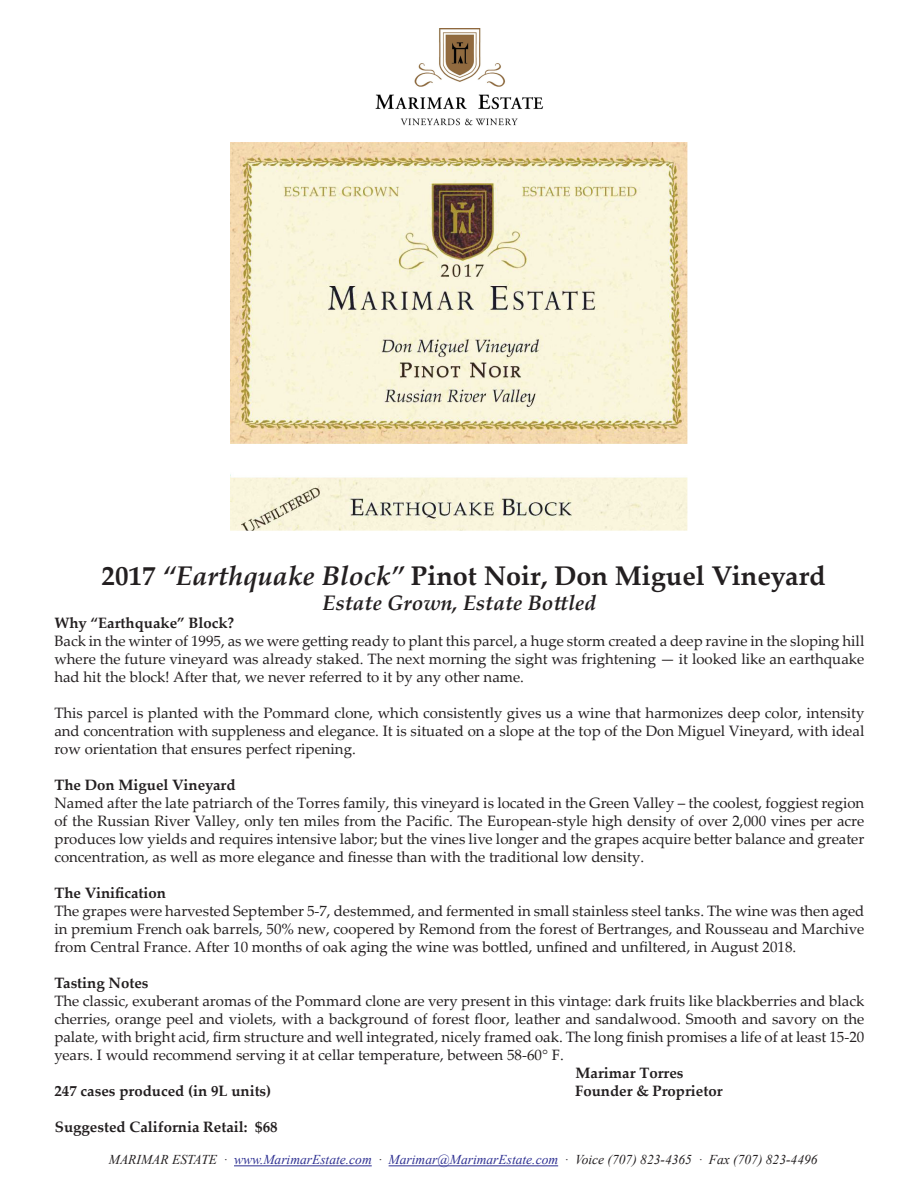
<style>
.page{position:relative;width:918px;height:1188px;background:#fff}
.page>*{position:absolute;margin:0;border:0;box-sizing:border-box;transform-origin:0 0}
.t1{font:700 27px "Palatino Linotype";color:#231f20}
.t2{font:italic 700 21px "Palatino Linotype";color:#231f20}
.t3{font:15px/18px "Palatino Linotype";color:#231f20;text-align:justify}
.t4{font:700 15px "Palatino Linotype";color:#231f20}
.t5{font:italic 13.5px "Times New Roman";color:#231f20}
.s1{font-style:italic}
.s2{color:#2e3092}
</style>
<div class="page">
<hr style="left:234px;top:1166px;width:138px;height:1px;background:#2e3092">
<hr style="left:389px;top:1166px;width:169px;height:1px;background:#2e3092">
<img style="left:375px;top:29px;width:168px;height:97px">
<img style="left:231px;top:142px;width:456px;height:389px">
<div style="left:221px;top:444px;width:472px;height:28px;background:#fff"></div>
<div style="left:687px;top:141px;width:147px;height:393px;background:#fff;border:2px solid #fff"></div>
<div style="left:229px;top:132px;width:472px;height:10px;background:#fff"></div>
<div style="left:223px;top:531px;width:472px;height:24px;background:#fff"></div>
<p class="t1" style="left:102px;top:556px;width:726px">2017 <span class="s1">“Earthquake Block”</span> Pinot Noir, Don Miguel Vineyard</p>
<p class="t2" style="left:323px;top:588px;width:275px">Estate Grown, Estate Bottled</p>
<p class="t4" style="left:54px;top:612px;width:181px">Why “Earthquake” Block?</p>
<p class="t3" style="left:54px;top:631px;width:811px">Back in the winter of 1995, as we were getting ready to plant this parcel, a huge storm created a deep ravine in the sloping hill where the future vineyard was already staked. The next morning the sight was frightening — it looked like an earthquake had hit the block! After that, we never referred to it by any other name.</p>
<p class="t3" style="left:54px;top:703px;width:811px">This parcel is planted with the Pommard clone, which consistently gives us a wine that harmonizes deep color, intensity and concentration with suppleness and elegance. It is situated on a slope at the top of the Don Miguel Vineyard, with ideal row orientation that ensures perfect ripening.</p>
<p class="t4" style="left:54px;top:774px;width:183px">The Don Miguel Vineyard</p>
<p class="t3" style="left:54px;top:793px;width:812px">Named after the late patriarch of the Torres family, this vineyard is located in the Green Valley – the coolest, foggiest region of the Russian River Valley, only ten miles from the Pacific. The European-style high density of over 2,000 vines per acre produces low yields and requires intensive labor; but the vines live longer and the grapes acquire better balance and greater concentration, as well as more elegance and finesse than with the traditional low density.</p>
<p class="t4" style="left:54px;top:882px;width:113px">The Vinification</p>
<p class="t3" style="left:54px;top:901px;width:812px">The grapes were harvested September 5-7, destemmed, and fermented in small stainless steel tanks. The wine was then aged in premium French oak barrels, 50% new, coopered by Remond from the forest of Bertranges, and Rousseau and Marchive from Central France. After 10 months of oak aging the wine was bottled, unfined and unfiltered, in August 2018.</p>
<p class="t4" style="left:54px;top:972px;width:96px">Tasting Notes</p>
<p class="t3" style="left:54px;top:991px;width:812px">The classic, exuberant aromas of the Pommard clone are very present in this vintage: dark fruits like blackberries and black cherries, orange peel and violets, with a background of forest floor, leather and sandalwood. Smooth and savory on the palate, with bright acid, firm structure and well integrated, nicely framed oak. The long finish promises a life of at least 15-20 years. I would recommend serving it at cellar temperature, between 58-60° F.</p>
<p class="t4" style="left:576px;top:1062px;width:109px">Marimar Torres</p>
<p class="t4" style="left:54px;top:1080px;width:218px">247 cases produced (in 9L units)</p>
<p class="t4" style="left:575px;top:1080px;width:149px">Founder &amp; Proprietor</p>
<p class="t4" style="left:55px;top:1116px;width:224px">Suggested California Retail: $68</p>
<p class="t5" style="left:109px;top:1151px;width:710px">MARIMAR ESTATE · <span class="s2">www.MarimarEstate.com</span> · <span class="s2">Marimar@MarimarEstate.com</span> · Voice (707) 823-4365 · Fax (707) 823-4496</p>
</div>
